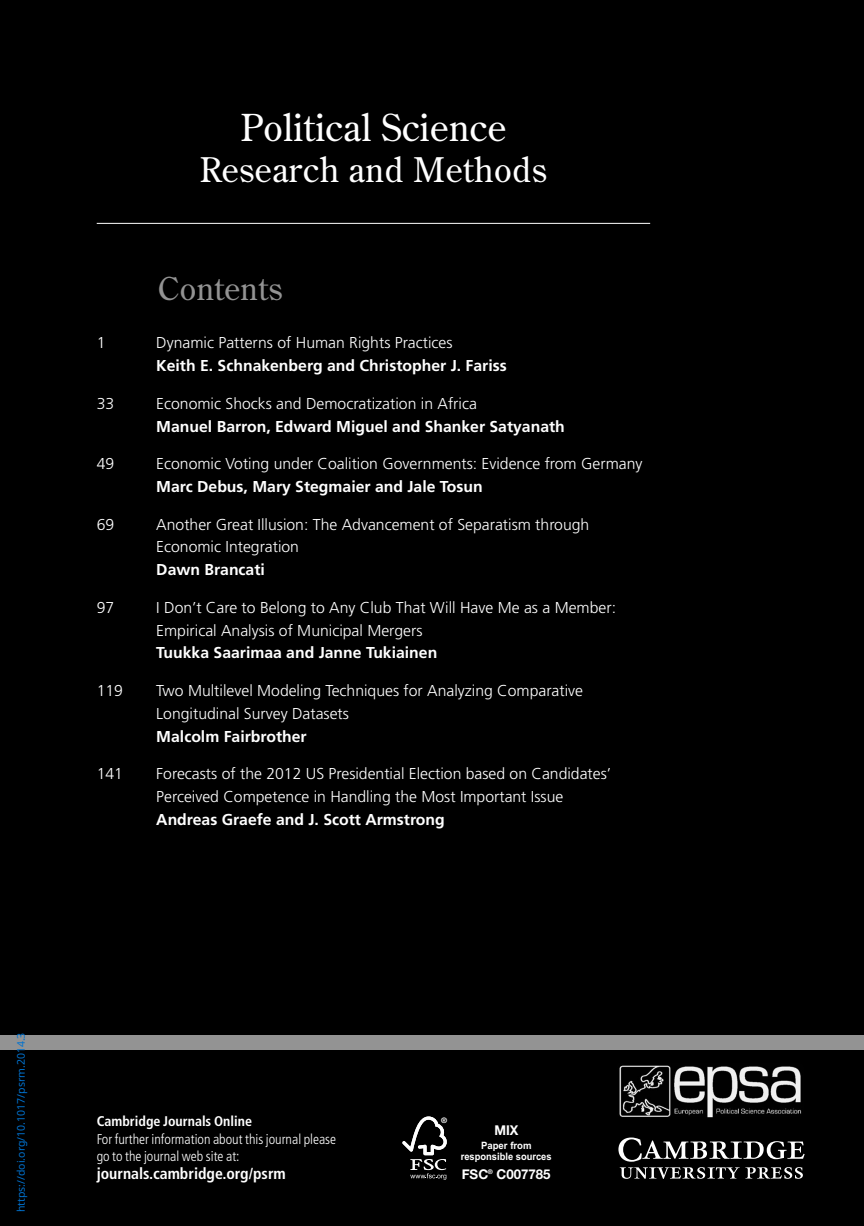
<style>
.page{position:relative;width:864px;height:1226px;background:#fff}
.page>*{position:absolute;margin:0;border:0;box-sizing:border-box;transform-origin:0 0}
.t1{font:37.1px "Century Old Style";letter-spacing:.01em;color:#fff}
.t2{font:33.95px "Century Old Style";letter-spacing:.015em;color:#fff}
.t3{font:31.5px "Century Old Style";letter-spacing:.01em;color:#939393}
.t4{font:300 15.75px/22.8px "Frutiger";color:#fff}
.t5{font:700 15.75px "Frutiger";color:#fff}
.t6{font:700 condensed 15.75px "Frutiger";color:#fff}
.t7{font:300 condensed 14px/17.5px "Frutiger";color:#fff}
.t8{font:700 condensed 14px "Frutiger";color:#fff}
.t9{font:700 13.47px "Helvetica Neue";color:#fff}
.t10{font:700 13.47px "Helvetica Neue";color:#fff;scale:.95 1}
.t11{font:700 10.15px/10.2px "Arial";color:#fff;text-align:center;scale:.95 1}
.t12{font:700 7.7px "Helvetica Neue";color:#fff}
</style>
<div class="page">
<div style="left:0;top:0;width:863px;height:1225px;background:#000"></div>
<div style="left:0;top:1035px;width:863px;height:15px;background:#939393"></div>
<svg style="left:618px;top:1137px;width:186px;height:41px"></svg>
<img style="left:619px;top:1065px;width:183px;height:52px">
<hr style="left:97px;top:223px;width:553px;height:1px;background:#fff">
<svg style="left:402px;top:1116px;width:44px;height:63px"></svg>
<h1 class="t1" style="left:240px;top:113px;width:267px">Political Science</h1>
<h2 class="t2" style="left:200px;top:156px;width:348px">Research and Methods</h2>
<h3 class="t3" style="left:158px;top:275px;width:126px">Contents</h3>
<p class="t4" style="left:97px;top:333px;width:10px">1</p>
<p class="t4" style="left:156px;top:333px;width:298px">Dynamic Patterns of Human Rights Practices</p>
<p class="t5" style="left:156px;top:359px;width:352px">Keith E. Schnakenberg and Christopher J. Fariss</p>
<p class="t4" style="left:97px;top:393px;width:19px">33</p>
<p class="t4" style="left:156px;top:393px;width:322px">Economic Shocks and Democratization in Africa</p>
<p class="t5" style="left:156px;top:420px;width:410px">Manuel Barron, Edward Miguel and Shanker Satyanath</p>
<p class="t4" style="left:97px;top:453px;width:19px">49</p>
<p class="t4" style="left:156px;top:453px;width:487px">Economic Voting under Coalition Governments: Evidence from Germany</p>
<p class="t5" style="left:156px;top:480px;width:328px">Marc Debus, Mary Stegmaier and Jale Tosun</p>
<p class="t4" style="left:97px;top:514px;width:19px">69</p>
<p class="t4" style="left:156px;top:514px;width:434px">Another Great Illusion: The Advancement of Separatism through<br>Economic Integration</p>
<p class="t5" style="left:156px;top:563px;width:110px">Dawn Brancati</p>
<p class="t4" style="left:97px;top:597px;width:19px">97</p>
<p class="t4" style="left:156px;top:597px;width:461px">I Don’t Care to Belong to Any Club That Will Have Me as a Member:<br>Empirical Analysis of Municipal Mergers</p>
<p class="t5" style="left:156px;top:646px;width:282px">Tuukka Saarimaa and Janne Tukiainen</p>
<p class="t4" style="left:97px;top:680px;width:28px">119</p>
<p class="t4" style="left:156px;top:680px;width:428px">Two Multilevel Modeling Techniques for Analyzing Comparative<br>Longitudinal Survey Datasets</p>
<p class="t5" style="left:156px;top:729px;width:152px">Malcolm Fairbrother</p>
<p class="t4" style="left:97px;top:763px;width:28px">141</p>
<p class="t4" style="left:156px;top:763px;width:456px">Forecasts of the 2012 US Presidential Election based on Candidates’<br>Perceived Competence in Handling the Most Important Issue</p>
<p class="t5" style="left:156px;top:812px;width:290px">Andreas Graefe and J. Scott Armstrong</p>
<p class="t8" style="left:97px;top:1115px;width:157px">Cambridge Journals Online</p>
<p class="t7" style="left:97px;top:1130px;width:241px">For further information about this journal please go to the journal web site at:</p>
<p class="t6" style="left:97px;top:1166px;width:190px">journals.cambridge.org/psrm</p>
<p class="t12" style="left:441px;top:1116px;width:8px">®</p>
<p class="t10" style="left:494px;top:1124px;width:27px">MIX</p>
<p class="t11" style="left:460px;top:1140px;width:97px">Paper from responsible sources</p>
<p class="t9" style="left:461px;top:1168px;width:90px">FSC<sup>®</sup> C007785</p>
</div>
